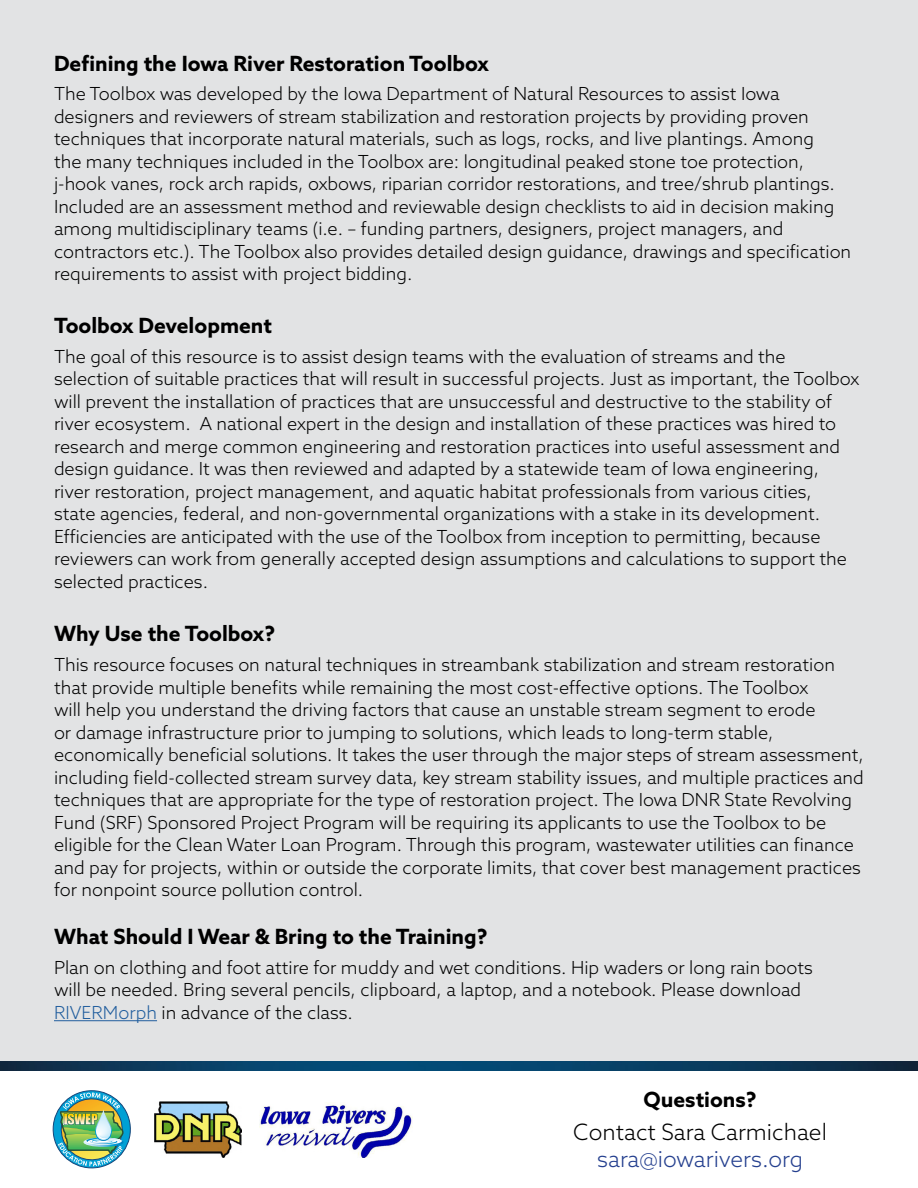
<style>
.page{position:relative;width:918px;height:1188px;background:#fff}
.page>*{position:absolute;margin:0;border:0;box-sizing:border-box;transform-origin:0 0}
.t1{font:300 22.5px "Azo Sans";color:#000}
.t2{font:300 22.5px "Azo Sans";color:#25408f}
.t3{font:700 21px "Azo Sans";color:#000}
.t4{font:300 18px/22.5px "Azo Sans";color:#000}
.s1{color:#215e9e}
</style>
<div class="page">
<div style="left:0;top:0;width:918px;height:1061px;background:#e2e3e4"></div>
<img style="left:0;top:1061px;width:918px;height:10px">
<img style="left:53px;top:1090px;width:78px;height:78px">
<img style="left:154px;top:1101px;width:87px;height:57px">
<img style="left:259px;top:1103px;width:153px;height:55px">
<hr style="left:54px;top:1020px;width:103px;height:1px;background:#215e9e">
<p class="t3" style="left:54px;top:49px;width:436px">Defining the Iowa River Restoration Toolbox</p>
<p class="t4" style="left:54px;top:82px;width:799px">The Toolbox was developed by the Iowa Department of Natural Resources to assist Iowa designers and reviewers of stream stabilization and restoration projects by providing proven techniques that incorporate natural materials, such as logs, rocks, and live plantings. Among<br>the many techniques included in the Toolbox are: longitudinal peaked stone toe protection, j-hook vanes, rock arch rapids, oxbows, riparian corridor restorations, and tree/shrub plantings.<br>Included are an assessment method and reviewable design checklists to aid in decision making among multidisciplinary teams (i.e. – funding partners, designers, project managers, and contractors etc.). The Toolbox also provides detailed design guidance, drawings and specification requirements to assist with project bidding.</p>
<p class="t3" style="left:54px;top:312px;width:220px">Toolbox Development</p>
<p class="t4" style="left:54px;top:345px;width:807px">The goal of this resource is to assist design teams with the evaluation of streams and the selection of suitable practices that will result in successful projects. Just as important, the Toolbox will prevent the installation of practices that are unsuccessful and destructive to the stability of river ecosystem. A national expert in the design and installation of these practices was hired to research and merge common engineering and restoration practices into useful assessment and design guidance. It was then reviewed and adapted by a statewide team of Iowa engineering, river restoration, project management, and aquatic habitat professionals from various cities,<br>state agencies, federal, and non-governmental organizations with a stake in its development.<br>Efficiencies are anticipated with the use of the Toolbox from inception to permitting, because reviewers can work from generally accepted design assumptions and calculations to support the selected practices.</p>
<p class="t3" style="left:54px;top:620px;width:223px">Why Use the Toolbox?</p>
<p class="t4" style="left:54px;top:653px;width:812px">This resource focuses on natural techniques in streambank stabilization and stream restoration that provide multiple benefits while remaining the most cost-effective options. The Toolbox<br>will help you understand the driving factors that cause an unstable stream segment to erode<br>or damage infrastructure prior to jumping to solutions, which leads to long-term stable, economically beneficial solutions. It takes the user through the major steps of stream assessment, including field-collected stream survey data, key stream stability issues, and multiple practices and techniques that are appropriate for the type of restoration project. The Iowa DNR State Revolving Fund (SRF) Sponsored Project Program will be requiring its applicants to use the Toolbox to be eligible for the Clean Water Loan Program. Through this program, wastewater utilities can finance and pay for projects, within or outside the corporate limits, that cover best management practices for nonpoint source pollution control.</p>
<p class="t3" style="left:54px;top:922px;width:435px">What Should I Wear &amp; Bring to the Training?</p>
<p class="t4" style="left:54px;top:956px;width:760px">Plan on clothing and foot attire for muddy and wet conditions. Hip waders or long rain boots will be needed. Bring several pencils, clipboard, a laptop, and a notebook. Please download<br><span class="s1">RIVERMorph</span> in advance of the class.</p>
<p class="t3" style="left:644px;top:1086px;width:115px">Questions?</p>
<p class="t1" style="left:573px;top:1118px;width:255px">Contact Sara Carmichael</p>
<p class="t2" style="left:597px;top:1145px;width:207px">sara@iowarivers.org</p>
</div>
